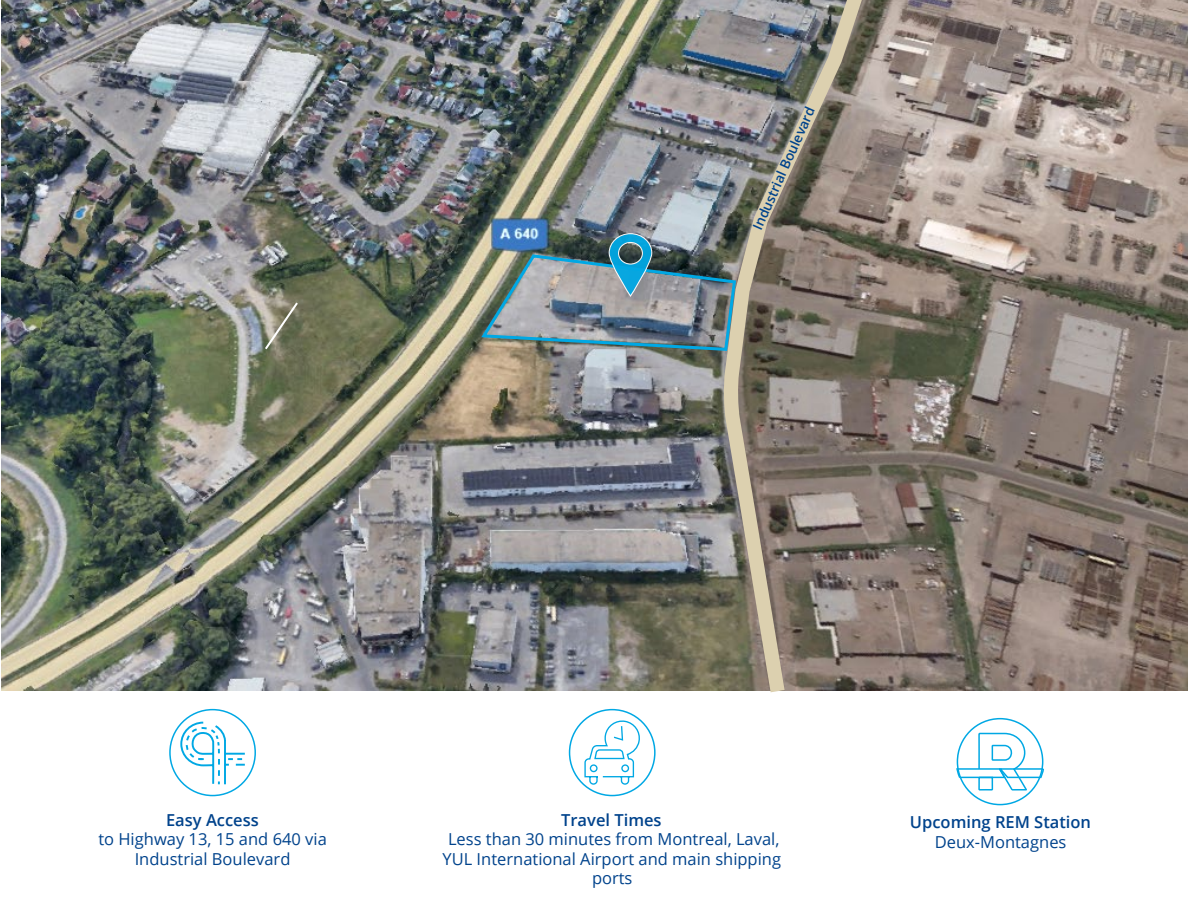
<style>
.page{position:relative;width:1188px;height:918px;background:#fff}
.page>*{position:absolute;margin:0;border:0;box-sizing:border-box;transform-origin:0 0}
.t1{font:16.5px/19.5px "Open Sans";color:#00438c;text-align:center}
.t2{font:600 16.5px "Open Sans";color:#00438c}
.t3{font:600 13.5px "Open Sans";color:#00438c}
</style>
<div class="page">
<img style="left:1px;top:0;width:1187px;height:690px">
<svg style="left:263px;top:300px;width:37px;height:52px;background:#8a8b76"></svg>
<svg style="left:956px;top:732px;width:88px;height:60px"></svg>
<img style="left:479px;top:233px;width:236px;height:119px">
<svg style="left:715px;top:0;width:201px;height:693px;background:#877f76"></svg>
<div style="left:169px;top:709px;width:87px;height:87px;border:2px solid #00a8e4;border-radius:50%"></div>
<svg style="left:179px;top:721px;width:68px;height:65px"></svg>
<div style="left:569px;top:709px;width:87px;height:87px;border:2px solid #00a8e4;border-radius:50%"></div>
<svg style="left:584px;top:718px;width:58px;height:67px"></svg>
<p class="t3" style="left:748px;top:225px;width:134px;rotate:-66deg">Industrial Boulevard</p>
<p class="t2" style="left:166px;top:808px;width:94px">Easy Access</p>
<p class="t1" style="left:98px;top:829px;width:230px">to Highway 13, 15 and 640 via<br>Industrial Boulevard</p>
<p class="t2" style="left:561px;top:808px;width:102px">Travel Times</p>
<p class="t1" style="left:443px;top:829px;width:340px">Less than 30 minutes from Montreal, Laval,<br>YUL International Airport and main shipping ports</p>
<p class="t2" style="left:910px;top:811px;width:183px">Upcoming REM Station</p>
<p class="t1" style="left:935px;top:832px;width:133px">Deux-Montagnes</p>
</div>
